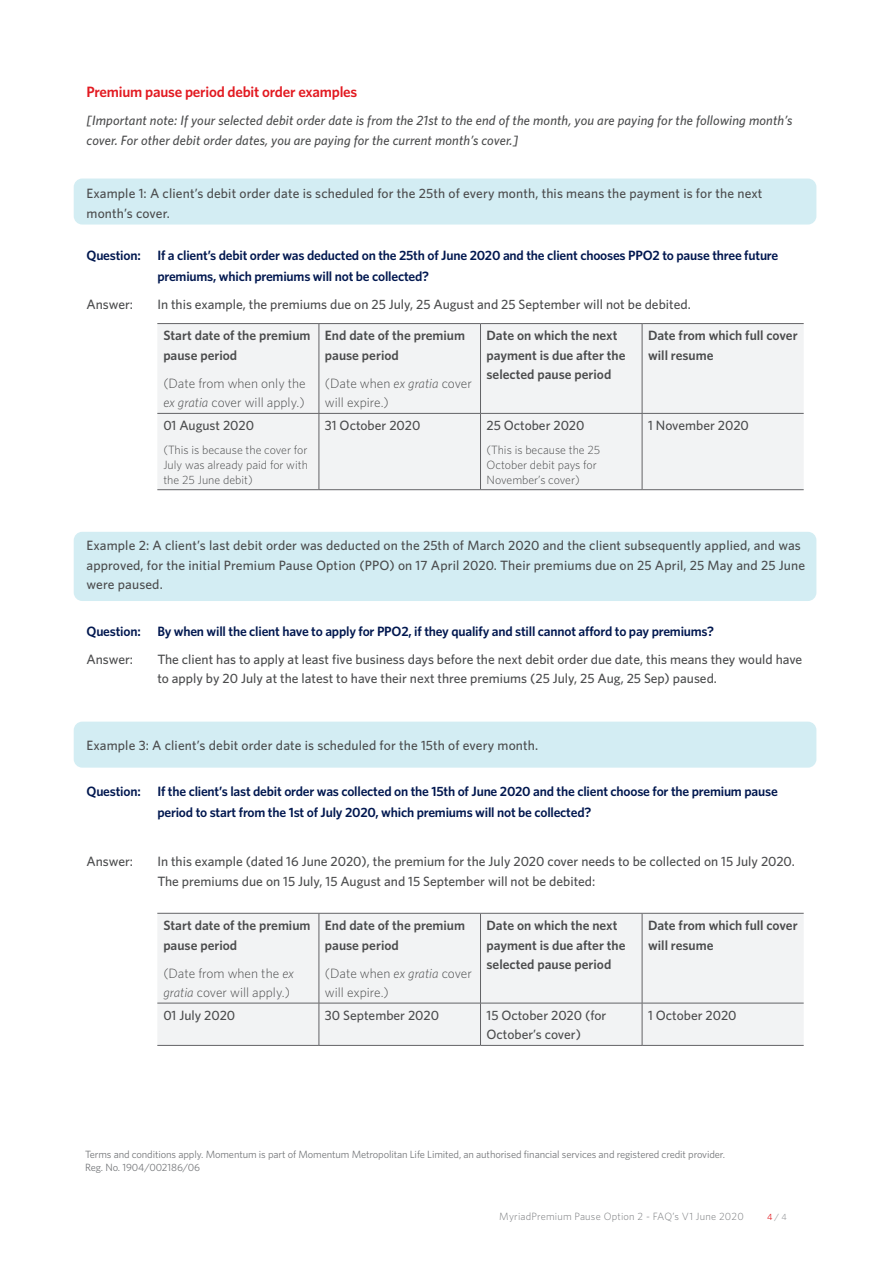
<style>
.page{position:relative;width:893px;height:1263px;background:#fff}
.page>*{position:absolute;margin:0;border:0;box-sizing:border-box;transform-origin:0 0}
.body{font:600 15px "Whitney";letter-spacing:-.015em;color:#e21a21}
.body-2{font:500 13.5px/19.5px "Whitney";color:#4b4c4d}
.body-3{font:600 13.5px/21px "Whitney";letter-spacing:-.015em;color:#00174f}
.body-4{font:600 13.5px/19.5px "Whitney";color:#4b4c4d}
.body-5{font:italic 500 13.5px/19.5px "Whitney";letter-spacing:.01em;color:#4b4c4d}
.body-6{font:300 13.5px/19.5px "Whitney";color:#4b4c4d}
.body-7{font:300 12px/15px "Whitney";color:#4b4c4d;text-align:justify}
.t1{font:10.5px/12.6px "Whitney";letter-spacing:-.01em;color:#76787b}
.t2{font:300 10.5px "Whitney";letter-spacing:.02em;color:#76787b}
.t3{font:9px "Whitney";color:#9d9fa2}
.s1{font-style:italic}
.s2{color:#e21a21}
</style>
<div class="page">
<div style="left:74px;top:722px;width:742px;height:46px;background:#d3edf3;border-radius:9px"></div>
<div style="left:74px;top:532px;width:742px;height:69px;background:#d3edf3;border-radius:9px"></div>
<div style="left:74px;top:179px;width:742px;height:46px;background:#d3edf3;border-radius:9px"></div>
<div style="left:157px;top:324px;width:647px;height:165px;background:#f2f3f4"></div>
<hr style="left:157px;top:323px;width:162px;height:1px;background:#636366">
<hr style="left:319px;top:323px;width:161px;height:1px;background:#636366">
<hr style="left:319px;top:324px;width:1px;height:89px;background:#636366">
<hr style="left:480px;top:323px;width:162px;height:1px;background:#636366">
<hr style="left:480px;top:324px;width:1px;height:89px;background:#636366">
<hr style="left:642px;top:323px;width:162px;height:1px;background:#636366">
<hr style="left:642px;top:324px;width:1px;height:89px;background:#636366">
<hr style="left:157px;top:413px;width:162px;height:1px;background:#636366">
<hr style="left:319px;top:413px;width:161px;height:1px;background:#636366">
<hr style="left:319px;top:414px;width:1px;height:75px;background:#636366">
<hr style="left:480px;top:413px;width:162px;height:1px;background:#636366">
<hr style="left:480px;top:414px;width:1px;height:75px;background:#636366">
<hr style="left:642px;top:413px;width:162px;height:1px;background:#636366">
<hr style="left:642px;top:414px;width:1px;height:75px;background:#636366">
<hr style="left:157px;top:489px;width:162px;height:1px;background:#636366">
<hr style="left:319px;top:489px;width:161px;height:1px;background:#636366">
<hr style="left:480px;top:489px;width:162px;height:1px;background:#636366">
<hr style="left:642px;top:489px;width:162px;height:1px;background:#636366">
<div style="left:157px;top:914px;width:647px;height:131px;background:#f2f3f4"></div>
<hr style="left:157px;top:913px;width:162px;height:1px;background:#636366">
<hr style="left:319px;top:913px;width:161px;height:1px;background:#636366">
<hr style="left:319px;top:913px;width:1px;height:90px;background:#636366">
<hr style="left:480px;top:913px;width:162px;height:1px;background:#636366">
<hr style="left:480px;top:913px;width:1px;height:90px;background:#636366">
<hr style="left:642px;top:913px;width:162px;height:1px;background:#636366">
<hr style="left:642px;top:913px;width:1px;height:90px;background:#636366">
<hr style="left:157px;top:1003px;width:162px;height:1px;background:#636366">
<hr style="left:319px;top:1003px;width:161px;height:1px;background:#636366">
<hr style="left:319px;top:1003px;width:1px;height:42px;background:#636366">
<hr style="left:480px;top:1003px;width:162px;height:1px;background:#636366">
<hr style="left:480px;top:1003px;width:1px;height:42px;background:#636366">
<hr style="left:642px;top:1003px;width:162px;height:1px;background:#636366">
<hr style="left:642px;top:1003px;width:1px;height:42px;background:#636366">
<hr style="left:157px;top:1045px;width:162px;height:1px;background:#636366">
<hr style="left:319px;top:1045px;width:161px;height:1px;background:#636366">
<hr style="left:480px;top:1045px;width:162px;height:1px;background:#636366">
<hr style="left:642px;top:1045px;width:162px;height:1px;background:#636366">
<p class="body" style="left:87px;top:82px;width:272px">Premium pause period debit order examples</p>
<p class="body-5" style="left:87px;top:110px;width:707px">[Important note: If your selected debit order date is from the 21st to the end of the month, you are paying for the following month’s cover. For other debit order dates, you are paying for the current month’s cover.]</p>
<p class="body-2" style="left:87px;top:183px;width:677px">Example 1: A client’s debit order date is scheduled for the 25th of every month, this means the payment is for the next month’s cover.</p>
<p class="body-3" style="left:157px;top:244px;width:622px;text-indent:-71px">Question: If a client’s debit order was deducted on the 25th of June 2020 and the client chooses PPO2 to pause three future premiums, which premiums will not be collected?</p>
<p class="body-2" style="left:87px;top:294px;width:48px">Answer:</p>
<p class="body-2" style="left:157px;top:294px;width:535px">In this example, the premiums due on 25 July, 25 August and 25 September will not be debited.</p>
<p class="body-4" style="left:163px;top:326px;width:149px">Start date of the premium pause period</p>
<p class="body-6" style="left:163px;top:373px;width:144px">(Date from when only the <span class="s1">ex gratia</span> cover will apply.)</p>
<p class="body-4" style="left:325px;top:326px;width:142px">End date of the premium pause period</p>
<p class="body-6" style="left:325px;top:373px;width:148px">(Date when <span class="s1">ex gratia</span> cover will expire.)</p>
<p class="body-4" style="left:486px;top:326px;width:141px">Date on which the next payment is due after the selected pause period</p>
<p class="body-4" style="left:648px;top:326px;width:151px">Date from which full cover will resume</p>
<p class="body-2" style="left:163px;top:415px;width:92px">01 August 2020</p>
<p class="body-7" style="left:163px;top:442px;width:146px">(This is because the cover for July was already paid for with the 25 June debit)</p>
<p class="body-2" style="left:325px;top:415px;width:97px">31 October 2020</p>
<p class="body-2" style="left:486px;top:415px;width:100px">25 October 2020</p>
<p class="body-7" style="left:486px;top:442px;width:115px;text-align:left">(This is because the 25<br>October debit pays for<br>November’s cover)</p>
<p class="body-2" style="left:648px;top:415px;width:102px">1 November 2020</p>
<p class="body-2" style="left:87px;top:535px;width:720px">Example 2: A client’s last debit order was deducted on the 25th of March 2020 and the client subsequently applied, and was approved, for the initial Premium Pause Option (PPO) on 17 April 2020. Their premiums due on 25 April, 25 May and 25 June were paused.</p>
<p class="body-3" style="left:87px;top:620px;width:629px">Question: By when will the client have to apply for PPO2, if they qualify and still cannot afford to pay premiums?</p>
<p class="body-2" style="left:87px;top:649px;width:48px">Answer:</p>
<p class="body-2" style="left:157px;top:649px;width:646px">The client has to apply at least five business days before the next debit order due date, this means they would have to apply by 20 July at the latest to have their next three premiums (25 July, 25 Aug, 25 Sep) paused.</p>
<p class="body-2" style="left:87px;top:735px;width:453px">Example 3: A client’s debit order date is scheduled for the 15th of every month.</p>
<p class="body-3" style="left:157px;top:780px;width:622px;text-indent:-71px">Question: If the client’s last debit order was collected on the 15th of June 2020 and the client choose for the premium pause period to start from the 1st of July 2020, which premiums will not be collected?</p>
<p class="body-2" style="left:87px;top:852px;width:48px">Answer:</p>
<p class="body-2" style="left:157px;top:852px;width:639px">In this example (dated 16 June 2020), the premium for the July 2020 cover needs to be collected on 15 July 2020.<br>The premiums due on 15 July, 15 August and 15 September will not be debited:</p>
<p class="body-4" style="left:163px;top:915px;width:149px">Start date of the premium pause period</p>
<p class="body-6" style="left:163px;top:963px;width:132px">(Date from when the <span class="s1">ex gratia</span> cover will apply.)</p>
<p class="body-4" style="left:325px;top:915px;width:142px">End date of the premium pause period</p>
<p class="body-6" style="left:325px;top:963px;width:148px">(Date when <span class="s1">ex gratia</span> cover will expire.)</p>
<p class="body-4" style="left:486px;top:915px;width:141px">Date on which the next payment is due after the selected pause period</p>
<p class="body-4" style="left:648px;top:915px;width:151px">Date from which full cover will resume</p>
<p class="body-2" style="left:163px;top:1005px;width:73px">01 July 2020</p>
<p class="body-2" style="left:325px;top:1005px;width:116px">30 September 2020</p>
<p class="body-2" style="left:486px;top:1005px;width:121px">15 October 2020 (for<br>October’s cover)</p>
<p class="body-2" style="left:648px;top:1005px;width:90px">1 October 2020</p>
<p class="t1" style="left:85px;top:1148px;width:641px">Terms and conditions apply. Momentum is part of Momentum Metropolitan Life Limited, an authorised financial services and registered credit provider.<br>Reg. No. 1904/002186/06</p>
<p class="t2" style="left:499px;top:1209px;width:246px">MyriadPremium Pause Option 2 - FAQ’s V1 June 2020</p>
<p class="t3" style="left:767px;top:1211px;width:21px"><span class="s2">4</span> / 4</p>
</div>
